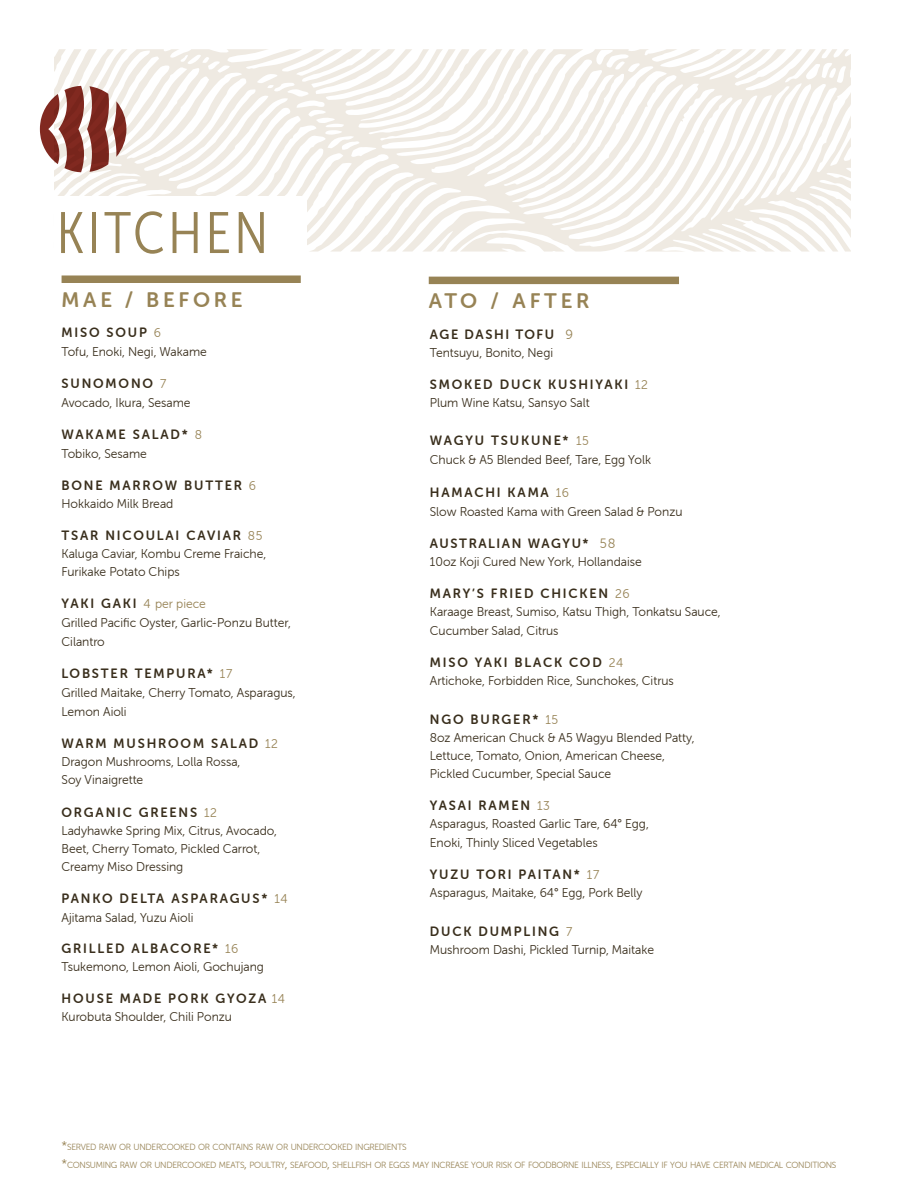
<style>
.page{position:relative;width:918px;height:1188px;background:#fff}
.page>*{position:absolute;margin:0;border:0;box-sizing:border-box;transform-origin:0 0}
.Large_Header{font:58.35px "Museo Sans Cond 300";letter-spacing:.06em;color:#978355}
.t1{font:21px "Museo Sans Rounded 700";letter-spacing:.18em;color:#978355}
.t2{font:13.5px "Museo Sans Rounded 700";letter-spacing:.14em;color:#392e1c;scale:.96 1}
.t3{font:13.5px "Museo Sans Rounded 700";letter-spacing:.12em;color:#392e1c;scale:.96 1}
.t4{font:12.75px/18px "Museo Sans Rounded 300";color:#392e1c;scale:.96 1}
.Body___Description{font:8.85px "Museo Sans Rounded 300";letter-spacing:-.035em;color:#978355;scale:.96 1}
.s1{font-family:"Museo Sans Rounded 300";font-size:12.75px;color:#978355}
.s2{font-family:"Museo Sans Rounded 700";font-size:13.5px}
.s3{color:#978355}
.s4{font-family:"Museo Sans Rounded 300";color:#978355}
.s5{font-size:12.75px}
</style>
<div class="page">
<svg style="left:54px;top:49px;width:797px;height:203px;fill:#f2efe8"></svg>
<div style="left:54px;top:197px;width:252px;height:73px;background:#fff"></div>
<svg style="left:40px;top:49px;width:88px;height:123px"></svg>
<div style="left:429px;top:277px;width:250px;height:7px;background:#978355"></div>
<div style="left:62px;top:275px;width:239px;height:8px;background:#978355"></div>
<p class="Large_Header" style="left:57px;top:202px;width:213px">KITCHEN</p>
<h2 class="t1" style="left:62px;top:288px;width:183px">MAE / BEFORE</h2>
<h2 class="t1" style="left:429px;top:289px;width:162px">ATO / AFTER</h2>
<p class="t2" style="left:62px;top:324px;width:105px">MISO SOUP <span class="s1">6</span></p>
<p class="t4" style="left:62px;top:342px;width:153px">Tofu, Enoki, Negi, Wakame</p>
<p class="t2" style="left:62px;top:375px;width:110px">SUNOMONO <span class="s1">7</span></p>
<p class="t4" style="left:62px;top:393px;width:136px">Avocado, Ikura, Sesame</p>
<p class="t2" style="left:62px;top:427px;width:148px">WAKAME SALAD* <span class="s1">8</span></p>
<p class="t4" style="left:62px;top:444px;width:90px">Tobiko, Sesame</p>
<p class="t2" style="left:62px;top:478px;width:204px">BONE MARROW BUTTER <span class="s1">6</span></p>
<p class="t4" style="left:62px;top:495px;width:118px">Hokkaido Milk Bread</p>
<p class="t2" style="left:62px;top:528px;width:211px">TSAR NICOULAI CAVIAR <span class="s1">85</span></p>
<p class="t4" style="left:62px;top:545px;width:215px">Kaluga Caviar, Kombu Creme Fraiche,<br>Furikake Potato Chips</p>
<p class="t4" style="left:62px;top:595px;width:240px;line-height:18.9px"><span class="s2">YAKI GAKI</span> <span class="s3">4 per piece<br></span>Grilled Pacific Oyster, Garlic-Ponzu Butter,<br>Cilantro</p>
<p class="t2" style="left:62px;top:666px;width:179px">LOBSTER TEMPURA* <span class="s1">17</span></p>
<p class="t4" style="left:62px;top:684px;width:245px;line-height:18.9px">Grilled Maitake, Cherry Tomato, Asparagus,<br>Lemon Aioli</p>
<p class="t2" style="left:62px;top:736px;width:227px">WARM MUSHROOM SALAD <span class="s1">12</span></p>
<p class="t4" style="left:62px;top:753px;width:188px">Dragon Mushrooms, Lolla Rossa,<br>Soy Vinaigrette</p>
<p class="t2" style="left:62px;top:804px;width:164px">ORGANIC GREENS <span class="s1">12</span></p>
<p class="t4" style="left:62px;top:821px;width:226px">Ladyhawke Spring Mix, Citrus, Avocado,<br>Beet, Cherry Tomato, Pickled Carrot,<br>Creamy Miso Dressing</p>
<p class="t2" style="left:62px;top:891px;width:237px">PANKO DELTA ASPARAGUS* <span class="s1">14</span></p>
<p class="t4" style="left:62px;top:908px;width:139px">Ajitama Salad, Yuzu Aioli</p>
<p class="t2" style="left:62px;top:941px;width:186px">GRILLED ALBACORE* <span class="s1">16</span></p>
<p class="t4" style="left:62px;top:958px;width:212px">Tsukemono, Lemon Aioli, Gochujang</p>
<p class="t2" style="left:62px;top:991px;width:234px">HOUSE MADE PORK GYOZA <span class="s1">14</span></p>
<p class="t4" style="left:62px;top:1008px;width:179px">Kurobuta Shoulder, Chili Ponzu</p>
<p class="t3" style="left:430px;top:326px;width:151px">AGE DASHI TOFU <span class="s4">9</span></p>
<p class="t4" style="left:430px;top:343px;width:130px">Tentsuyu, Bonito, Negi</p>
<p class="t2" style="left:430px;top:377px;width:229px">SMOKED DUCK KUSHIYAKI <span class="s1">12</span></p>
<p class="t4" style="left:430px;top:394px;width:168px">Plum Wine Katsu, Sansyo Salt</p>
<p class="t2" style="left:430px;top:433px;width:167px">WAGYU TSUKUNE* <span class="s1">15</span></p>
<p class="t4" style="left:430px;top:451px;width:232px">Chuck &amp; A5 Blended Beef, Tare, Egg Yolk</p>
<p class="t2" style="left:430px;top:484px;width:147px">HAMACHI KAMA <span class="s1">16</span></p>
<p class="t4" style="left:430px;top:502px;width:265px">Slow Roasted Kama with Green Salad &amp; Ponzu</p>
<p class="t3" style="left:430px;top:536px;width:195px">AUSTRALIAN WAGYU* <span class="s4">58</span></p>
<p class="t4" style="left:430px;top:553px;width:222px">10oz Koji Cured New York, Hollandaise</p>
<p class="t2" style="left:430px;top:586px;width:210px">MARY’S FRIED CHICKEN <span class="s1">26</span></p>
<p class="t4" style="left:430px;top:602px;width:304px;line-height:19.2px">Karaage Breast, Sumiso, Katsu Thigh, Tonkatsu Sauce,<br>Cucumber Salad, Citrus</p>
<p class="t2" style="left:430px;top:655px;width:203px">MISO YAKI BLACK COD <span class="s1">24</span></p>
<p class="t4" style="left:430px;top:672px;width:256px">Artichoke, Forbidden Rice, Sunchokes, Citrus</p>
<p class="t2" style="left:430px;top:712px;width:135px">NGO BURGER* <span class="s1">15</span></p>
<p class="t4" style="left:430px;top:729px;width:277px">8oz American Chuck &amp; A5 Wagyu Blended Patty,<br>Lettuce, Tomato, Onion, American Cheese,<br>Pickled Cucumber, Special Sauce</p>
<p class="t2" style="left:430px;top:798px;width:127px">YASAI RAMEN <span class="s1">13</span></p>
<p class="t4" style="left:430px;top:814px;width:230px;line-height:19.2px">Asparagus, Roasted Garlic Tare, 64° Egg,<br>Enoki, Thinly Sliced Vegetables</p>
<p class="t2" style="left:430px;top:867px;width:178px">YUZU TORI PAITAN* <span class="s1">17</span></p>
<p class="t4" style="left:430px;top:884px;width:223px">Asparagus, Maitake, 64° Egg, Pork Belly</p>
<p class="t2" style="left:430px;top:924px;width:150px">DUCK DUMPLING <span class="s1">7</span></p>
<p class="t4" style="left:430px;top:940px;width:235px">Mushroom Dashi, Pickled Turnip, Maitake</p>
<p class="Body___Description" style="left:62px;top:1143px;width:361px"><span class="s5">*</span>SERVED RAW OR UNDERCOOKED OR CONTAINS RAW OR UNDERCOOKED INGREDIENTS</p>
<p class="Body___Description" style="left:62px;top:1161px;width:809px"><span class="s5">*</span>CONSUMING RAW OR UNDERCOOKED MEATS<span class="s5">,</span> POULTRY<span class="s5">,</span> SEAFOOD<span class="s5">,</span> SHELLFISH OR EGGS MAY INCREASE YOUR RISK OF FOODBORNE ILLNESS<span class="s5">,</span> ESPECIALLY IF YOU HAVE CERTAIN MEDICAL CONDITIONS</p>
</div>
